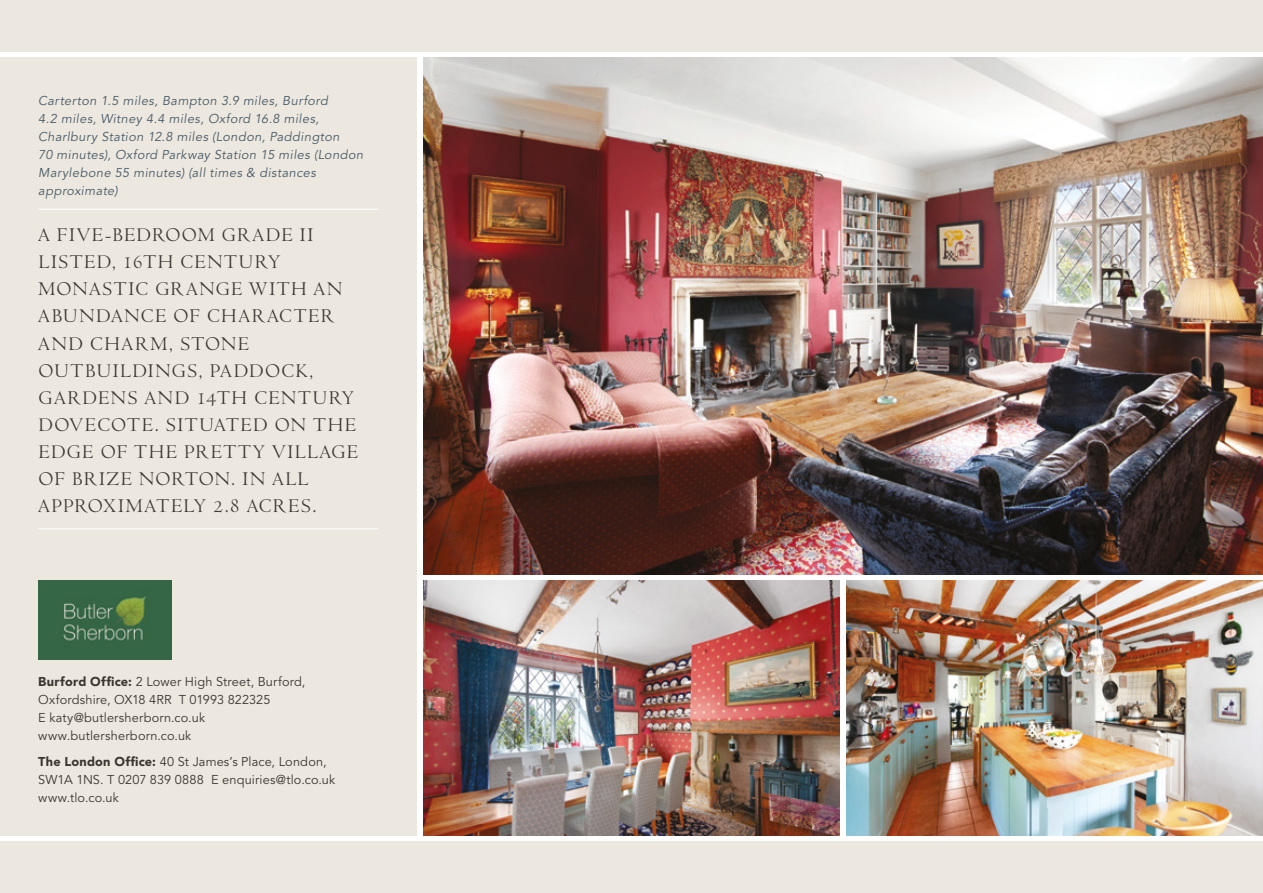
<style>
.page{position:relative;width:1263px;height:893px;background:#fff}
.page>*{position:absolute;margin:0;border:0;box-sizing:border-box;transform-origin:0 0}
.t1{font:21px/27px "Venetian 301 Bt";letter-spacing:.03em;color:#3a3531}
.t2{font:italic 12.75px/18px "Avenir LT Std";letter-spacing:.035em;color:#475a68}
.t3{font:12.75px/18px "Avenir LT Std";letter-spacing:.015em;color:#3a3531}
.s1{font-weight:900}
</style>
<div class="page">
<div style="left:0;top:0;width:1263px;height:51px;background:#ede8df"></div>
<div style="left:0;top:842px;width:1263px;height:51px;background:#ede8df"></div>
<div style="left:0;top:57px;width:417px;height:779px;background:#ede8df"></div>
<hr style="left:38px;top:209px;width:340px;height:1px;background:#fff">
<hr style="left:38px;top:528px;width:340px;height:1px;background:#fff">
<img style="left:38px;top:580px;width:133px;height:79px">
<img style="left:423px;top:57px;width:840px;height:517px">
<img style="left:423px;top:580px;width:417px;height:256px">
<img style="left:846px;top:580px;width:417px;height:256px">
<p class="t2" style="left:38px;top:92px;width:327px">Carterton 1.5 miles, Bampton 3.9 miles, Burford<br>4.2 miles, Witney 4.4 miles, Oxford 16.8 miles, Charlbury Station 12.8 miles (London, Paddington<br>70 minutes), Oxford Parkway Station 15 miles (London Marylebone 55 minutes) (all times &amp; distances approximate)</p>
<p class="t1" style="left:38px;top:222px;width:322px">A FIVE-BEDROOM GRADE II<br>LISTED, 16TH CENTURY<br>MONASTIC GRANGE WITH AN<br>ABUNDANCE OF CHARACTER<br>AND CHARM, STONE<br>OUTBUILDINGS, PADDOCK,<br>GARDENS AND 14TH CENTURY<br>DOVECOTE. SITUATED ON THE<br>EDGE OF THE PRETTY VILLAGE<br>OF BRIZE NORTON. IN ALL<br>APPROXIMATELY 2.8 ACRES.</p>
<p class="t3" style="left:38px;top:673px;width:269px"><span class="s1">Burford Office:</span> 2 Lower High Street, Burford, Oxfordshire, OX18 4RR T 01993 822325<br>E katy@butlersherborn.co.uk www.butlersherborn.co.uk</p>
<p class="t3" style="left:38px;top:753px;width:299px"><span class="s1">The London Office:</span> 40 St James’s Place, London,<br>SW1A 1NS. T 0207 839 0888 E enquiries@tlo.co.uk www.tlo.co.uk</p>
</div>
